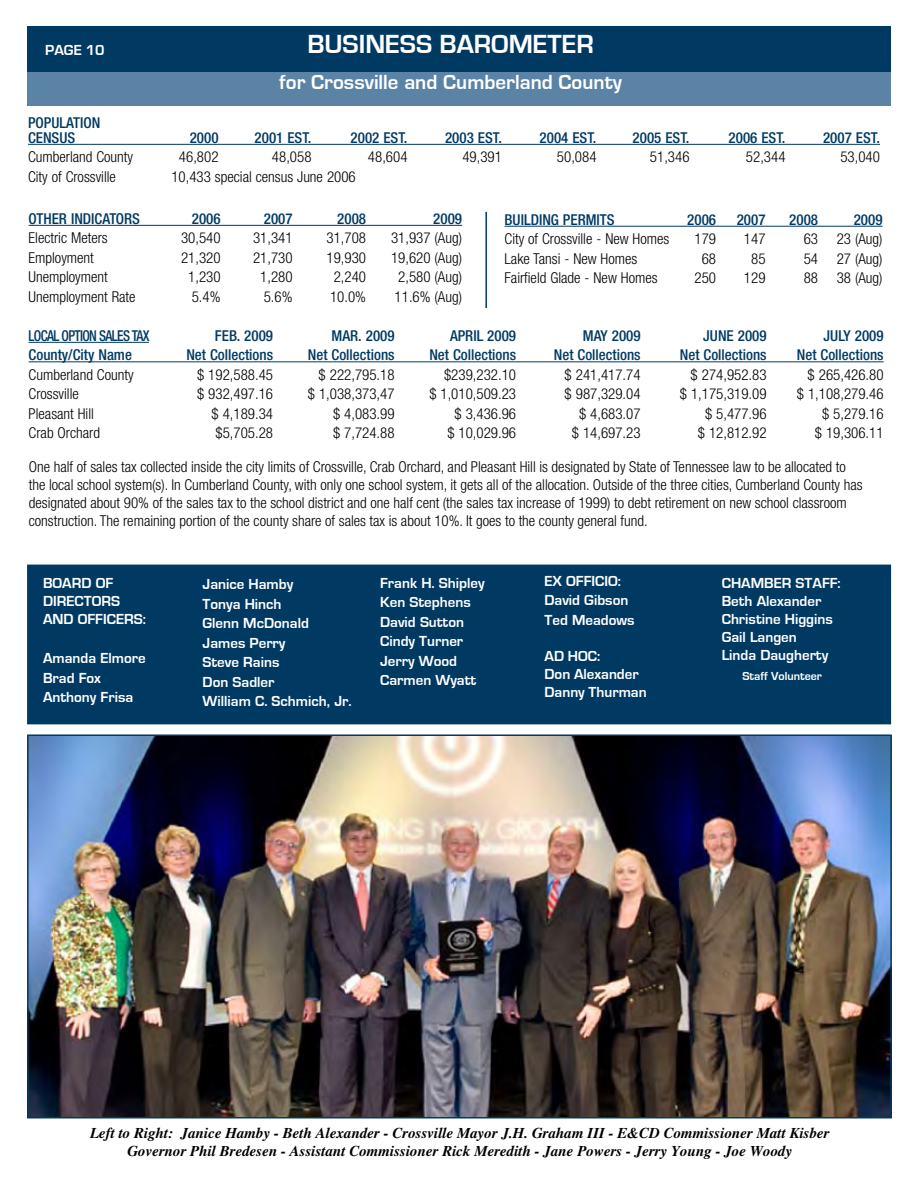
<style>
.page{position:relative;width:918px;height:1188px;background:#fff}
.page>*{position:absolute;margin:0;border:0;box-sizing:border-box;transform-origin:0 0}
.t1{font:700 27px "Eurostile";color:#fff}
.t2{font:700 21px "Eurostile";color:#fff}
.t3{font:300 condensed 15px/18px "Helvetica Neue";color:#000}
.t4{font:700 15px/19.5px "Eurostile";color:#fff}
.t5{font:500 condensed 15px/15px "Helvetica Neue";color:#003a63}
.t6{font:italic 700 15px/18px "Times";color:#000;text-align:center}
.t7{font:500 condensed 15px "Helvetica Neue";letter-spacing:-.05em;color:#003a63;scale:.9 1}
.t8{font:700 12px "Eurostile";color:#fff}
</style>
<div class="page">
<div style="left:27px;top:70px;width:864px;height:36px;background:#5a83a6"></div>
<div style="left:27px;top:26px;width:864px;height:46px;background:#003a63"></div>
<hr style="left:29px;top:225px;width:433px;height:1px;background:#003a63">
<hr style="left:29px;top:342px;width:120px;height:1px;background:#003a63">
<hr style="left:29px;top:361px;width:855px;height:1px;background:#003a63">
<div style="left:27px;top:565px;width:864px;height:159px;background:#003a63"></div>
<hr style="left:505px;top:226px;width:378px;height:1px;background:#003a63">
<hr style="left:28px;top:144px;width:852px;height:1px;background:#003a63">
<hr style="left:485px;top:212px;width:2px;height:96px;background:#003a63">
<img style="left:30px;top:737px;width:859px;height:378px">
<div style="left:27px;top:734px;width:865px;height:384px;border:2px solid #003a63"></div>
<p class="t4" style="left:45px;top:41px;width:61px">PAGE 10</p>
<p class="t5" style="left:28px;top:115px;width:74px">Po pulatio n<br>Census</p>
<h1 class="t1" style="left:307px;top:30px;width:288px">BUSINESS BAROMETER</h1>
<h2 class="t2" style="left:279px;top:71px;width:344px">for Crossville and Cumberland County</h2>
<p class="t5" style="left:190px;top:130px;width:30px">2000</p>
<p class="t5" style="left:255px;top:130px;width:58px">2001 EST.</p>
<p class="t5" style="left:351px;top:130px;width:58px">2002 EST.</p>
<p class="t5" style="left:445px;top:130px;width:58px">2003 EST.</p>
<p class="t5" style="left:540px;top:130px;width:58px">2004 EST.</p>
<p class="t5" style="left:633px;top:130px;width:58px">2005 EST.</p>
<p class="t5" style="left:729px;top:130px;width:58px">2006 EST.</p>
<p class="t5" style="left:823px;top:130px;width:58px">2007 EST.</p>
<p class="t3" style="left:28px;top:148px;width:107px">Cumberland County</p>
<p class="t3" style="left:179px;top:148px;width:41px">46,802</p>
<p class="t3" style="left:272px;top:148px;width:41px">48,058</p>
<p class="t3" style="left:368px;top:148px;width:41px">48,604</p>
<p class="t3" style="left:462px;top:148px;width:41px">49,391</p>
<p class="t3" style="left:557px;top:148px;width:41px">50,084</p>
<p class="t3" style="left:650px;top:148px;width:41px">51,346</p>
<p class="t3" style="left:746px;top:148px;width:41px">52,344</p>
<p class="t3" style="left:840px;top:148px;width:41px">53,040</p>
<p class="t3" style="left:28px;top:167px;width:89px">City of Crossville</p>
<p class="t3" style="left:171px;top:167px;width:186px">10,433 special census June 2006</p>
<p class="t5" style="left:29px;top:211px;width:113px">Other Indicators</p>
<p class="t5" style="left:192px;top:211px;width:30px">2006</p>
<p class="t5" style="left:264px;top:211px;width:30px">2007</p>
<p class="t5" style="left:337px;top:211px;width:30px">2008</p>
<p class="t5" style="left:433px;top:211px;width:30px">2009</p>
<p class="t3" style="left:29px;top:229px;width:81px">Electric Meters</p>
<p class="t3" style="left:181px;top:229px;width:41px">30,540</p>
<p class="t3" style="left:253px;top:229px;width:41px">31,341</p>
<p class="t3" style="left:327px;top:229px;width:41px">31,708</p>
<p class="t3" style="left:391px;top:229px;width:73px">31,937 (Aug)</p>
<p class="t3" style="left:29px;top:248px;width:67px">Employment</p>
<p class="t3" style="left:181px;top:248px;width:41px">21,320</p>
<p class="t3" style="left:253px;top:248px;width:41px">21,730</p>
<p class="t3" style="left:327px;top:248px;width:41px">19,930</p>
<p class="t3" style="left:391px;top:248px;width:73px">19,620 (Aug)</p>
<p class="t3" style="left:29px;top:268px;width:81px">Unemployment</p>
<p class="t3" style="left:188px;top:268px;width:34px">1,230</p>
<p class="t3" style="left:260px;top:268px;width:34px">1,280</p>
<p class="t3" style="left:334px;top:268px;width:34px">2,240</p>
<p class="t3" style="left:398px;top:268px;width:65px">2,580 (Aug)</p>
<p class="t3" style="left:29px;top:287px;width:109px">Unemployment Rate</p>
<p class="t3" style="left:192px;top:287px;width:30px">5.4%</p>
<p class="t3" style="left:264px;top:287px;width:30px">5.6%</p>
<p class="t3" style="left:330px;top:287px;width:38px">10.0%</p>
<p class="t3" style="left:395px;top:287px;width:69px">11.6% (Aug)</p>
<p class="t7" style="left:29px;top:327px;width:136px">Local Optio n Sales Tax</p>
<p class="t5" style="left:215px;top:328px;width:60px">FEB. 2009</p>
<p class="t5" style="left:332px;top:328px;width:84px">MAR. 2009 APR</p>
<p class="t5" style="left:473px;top:328px;width:44px">IL 2009</p>
<p class="t5" style="left:583px;top:328px;width:59px">MAY 2009</p>
<p class="t5" style="left:703px;top:328px;width:65px">JUNE 2009</p>
<p class="t5" style="left:824px;top:328px;width:61px">JULY 2009</p>
<p class="t5" style="left:29px;top:347px;width:136px">County/City Name N</p>
<p class="t5" style="left:195px;top:347px;width:101px">et Collections N</p>
<p class="t5" style="left:316px;top:347px;width:103px">et Collections N</p>
<p class="t5" style="left:438px;top:347px;width:102px">et Collections N</p>
<p class="t5" style="left:562px;top:347px;width:103px">et Collections N</p>
<p class="t5" style="left:688px;top:347px;width:99px">et Collections N</p>
<p class="t5" style="left:805px;top:347px;width:80px">et Collections</p>
<p class="t3" style="left:29px;top:365px;width:107px">Cumberland County</p>
<p class="t3" style="left:197px;top:365px;width:77px">$ 192,588.45</p>
<p class="t3" style="left:319px;top:365px;width:77px">$ 222,795.18</p>
<p class="t3" style="left:444px;top:365px;width:73px">$239,232.10</p>
<p class="t3" style="left:565px;top:365px;width:77px">$ 241,417.74</p>
<p class="t3" style="left:691px;top:365px;width:77px">$ 274,952.83</p>
<p class="t3" style="left:808px;top:365px;width:77px">$ 265,426.80</p>
<p class="t3" style="left:29px;top:385px;width:52px">Crossville</p>
<p class="t3" style="left:197px;top:385px;width:77px">$ 932,497.16</p>
<p class="t3" style="left:308px;top:385px;width:88px">$ 1,038,373,47</p>
<p class="t3" style="left:429px;top:385px;width:88px">$ 1,010,509.23</p>
<p class="t3" style="left:565px;top:385px;width:77px">$ 987,329.04</p>
<p class="t3" style="left:680px;top:385px;width:88px">$ 1,175,319.09</p>
<p class="t3" style="left:797px;top:385px;width:88px">$ 1,108,279.46</p>
<p class="t3" style="left:29px;top:404px;width:67px">Pleasant Hill</p>
<p class="t3" style="left:212px;top:404px;width:63px">$ 4,189.34</p>
<p class="t3" style="left:333px;top:404px;width:63px">$ 4,083.99</p>
<p class="t3" style="left:455px;top:404px;width:63px">$ 3,436.96</p>
<p class="t3" style="left:579px;top:404px;width:63px">$ 4,683.07</p>
<p class="t3" style="left:705px;top:404px;width:63px">$ 5,477.96</p>
<p class="t3" style="left:822px;top:404px;width:63px">$ 5,279.16</p>
<p class="t3" style="left:29px;top:424px;width:73px">Crab Orchard</p>
<p class="t3" style="left:216px;top:424px;width:59px">$5,705.28</p>
<p class="t3" style="left:333px;top:424px;width:63px">$ 7,724.88</p>
<p class="t3" style="left:447px;top:424px;width:70px">$ 10,029.96</p>
<p class="t3" style="left:572px;top:424px;width:70px">$ 14,697.23</p>
<p class="t3" style="left:698px;top:424px;width:70px">$ 12,812.92</p>
<p class="t3" style="left:815px;top:424px;width:70px">$ 19,306.11</p>
<p class="t5" style="left:505px;top:212px;width:112px">Building Permits</p>
<p class="t5" style="left:687px;top:212px;width:30px">2006</p>
<p class="t5" style="left:737px;top:212px;width:30px">2007</p>
<p class="t5" style="left:789px;top:212px;width:30px">2008</p>
<p class="t5" style="left:854px;top:212px;width:30px">2009</p>
<p class="t3" style="left:505px;top:230px;width:166px">City of Crossville - New Homes</p>
<p class="t3" style="left:694px;top:230px;width:23px">179</p>
<p class="t3" style="left:744px;top:230px;width:23px">147</p>
<p class="t3" style="left:804px;top:230px;width:80px">63 23 (Aug)</p>
<p class="t3" style="left:505px;top:249px;width:134px">Lake Tansi - New Homes</p>
<p class="t3" style="left:702px;top:249px;width:16px">68</p>
<p class="t3" style="left:751px;top:249px;width:16px">85</p>
<p class="t3" style="left:804px;top:249px;width:80px">54 27 (Aug)</p>
<p class="t3" style="left:505px;top:269px;width:154px">Fairfield Glade - New Homes</p>
<p class="t3" style="left:694px;top:269px;width:23px">250</p>
<p class="t3" style="left:744px;top:269px;width:23px">129</p>
<p class="t3" style="left:804px;top:269px;width:80px">88 38 (Aug)</p>
<p class="t3" style="left:29px;top:458px;width:835px">One half of sales tax collected inside the city limits of Crossville, Crab Orchard, and Pleasant Hill is designated by State of Tennessee law to be allocated to the local school system(s). In Cumberland County, with only one school system, it gets all of the allocation. Outside of the three cities, Cumberland County has designated about 90% of the sales tax to the school district and one half cent (the sales tax increase of 1999) to debt retirement on new school classroom construction. The remaining portion of the county share of sales tax is about 10%. It goes to the county general fund.</p>
<p class="t4" style="left:43px;top:574px;width:21px">Board</p>
<p class="t4" style="left:96px;top:574px;width:19px">of</p>
<p class="t4" style="left:43px;top:593px;width:104px;line-height:18px">Directors<br>AND OFFICERS:</p>
<p class="t4" style="left:43px;top:649px;width:104px">Amanda Elmore<br>Brad Fox<br>Anthony Frisa</p>
<p class="t4" style="left:544px;top:571px;width:55px">Ex Officio</p>
<p class="t4" style="left:203px;top:575px;width:150px">Janice Hamby<br>Tonya Hinch<br>Glenn McDonald<br>James Perry<br>Steve Rains<br>Don Sadler<br>William C. Schmich, Jr.</p>
<p class="t4" style="left:380px;top:573px;width:106px">Frank H. Shipley<br>Ken Stephens<br>David Sutton<br>Cindy Turner<br>Jerry Wood<br>Carmen Wyatt</p>
<p class="t4" style="left:722px;top:574px;width:21px">Chamber</p>
<p class="t4" style="left:722px;top:574px;width:121px;line-height:18px;text-indent:74px">Staff:<br>Beth Alexander<br>Christine Higgins<br>Gail Langen<br>Linda Daugherty</p>
<p class="t8" style="left:742px;top:669px;width:81px">Staff Volunteer</p>
<p class="t4" style="left:544px;top:571px;width:92px;text-indent:73px">:<br>David Gibson<br>Ted Meadows</p>
<p class="t4" style="left:544px;top:647px;width:104px;line-height:18px">Ad Hoc:<br>Don Alexander<br>Danny Thurman</p>
<p class="t6" style="left:90px;top:1123px;width:741px">Left to Right: Janice Hamby - Beth Alexander - Crossville Mayor J.H. Graham III - E&amp;CD Commissioner Matt Kisber<br>Governor Phil Bredesen - Assistant Commissioner Rick Meredith - Jane Powers - Jerry Young - Joe Woody</p>
</div>
